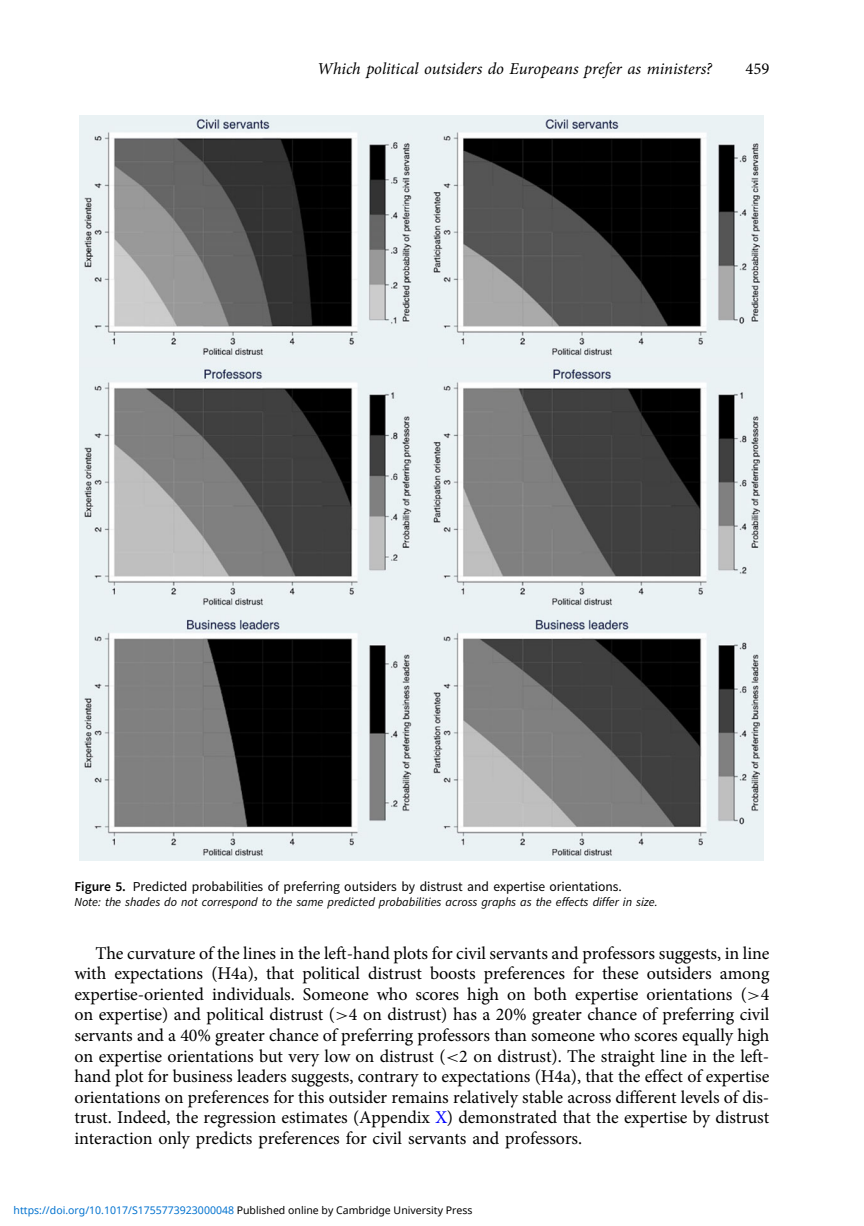
<style>
.page{position:relative;width:864px;height:1226px;background:#fff}
.page>*{position:absolute;margin:0;border:0;box-sizing:border-box;transform-origin:0 0}
.t1{font:18.03px/20.7px "Adv OT1 ef 757 c 0";color:#000;text-align:justify}
.t2{font:16.62px "Adv OT7 d 6 df 7 ab.I";color:#000}
.t3{font:16.62px "Adv OT1 ef 757 c 0";color:#000}
.t4{font:13.47px "Adv OT0 e 40 dc 65";color:#000}
.t5{font:12.25px "Adv O Tcabc 3928.I";color:#000}
.t6{font:10.5px "Noto Sans";color:#0172cf}
.s1{font-family:"Adv OT031 da 8 bf"}
.s2{font-family:"Adv O Ta 1 b 8 d 78 f.I"}
.s3{color:#00f}
.s4{color:#000}
</style>
<div class="page">
<img style="left:80px;top:115px;width:683px;height:745px">
<p class="t2" style="left:317px;top:63px;width:396px">Which political outsiders do Europeans prefer as ministers?</p>
<p class="t3" style="left:745px;top:63px;width:25px">459</p>
<p class="t4" style="left:74px;top:881px;width:548px"><span class="s1">Figure 5.</span> Predicted probabilities of preferring outsiders by distrust and expertise orientations.</p>
<p class="t5" style="left:74px;top:897px;width:584px">Note: the shades do not correspond to the same predicted probabilities across graphs as the effects differ in size.</p>
<p class="t1" style="left:74px;top:944px;width:696px;text-indent:21px">The curvature of the lines in the left-hand plots for civil servants and professors suggests, in line with expectations (H4a), that political distrust boosts preferences for these outsiders among expertise-oriented individuals. Someone who scores high on both expertise orientations (<span class="s2">&gt;</span>4 on expertise) and political distrust (<span class="s2">&gt;</span>4 on distrust) has a 20% greater chance of preferring civil servants and a 40% greater chance of preferring professors than someone who scores equally high on expertise orientations but very low on distrust (<span class="s2">&lt;</span>2 on distrust). The straight line in the left&shy;hand plot for business leaders suggests, contrary to expectations (H4a), that the effect of expertise orientations on preferences for this outsider remains relatively stable across different levels of dis&shy;trust. Indeed, the regression estimates (Appendix <span class="s3">X</span>) demonstrated that the expertise by distrust interaction only predicts preferences for civil servants and professors.</p>
<p class="t6" style="left:14px;top:1202px;width:460px">https://doi.org/10.1017/S1755773923000048 <span class="s4">Published online by Cambridge University Press</span></p>
</div>
